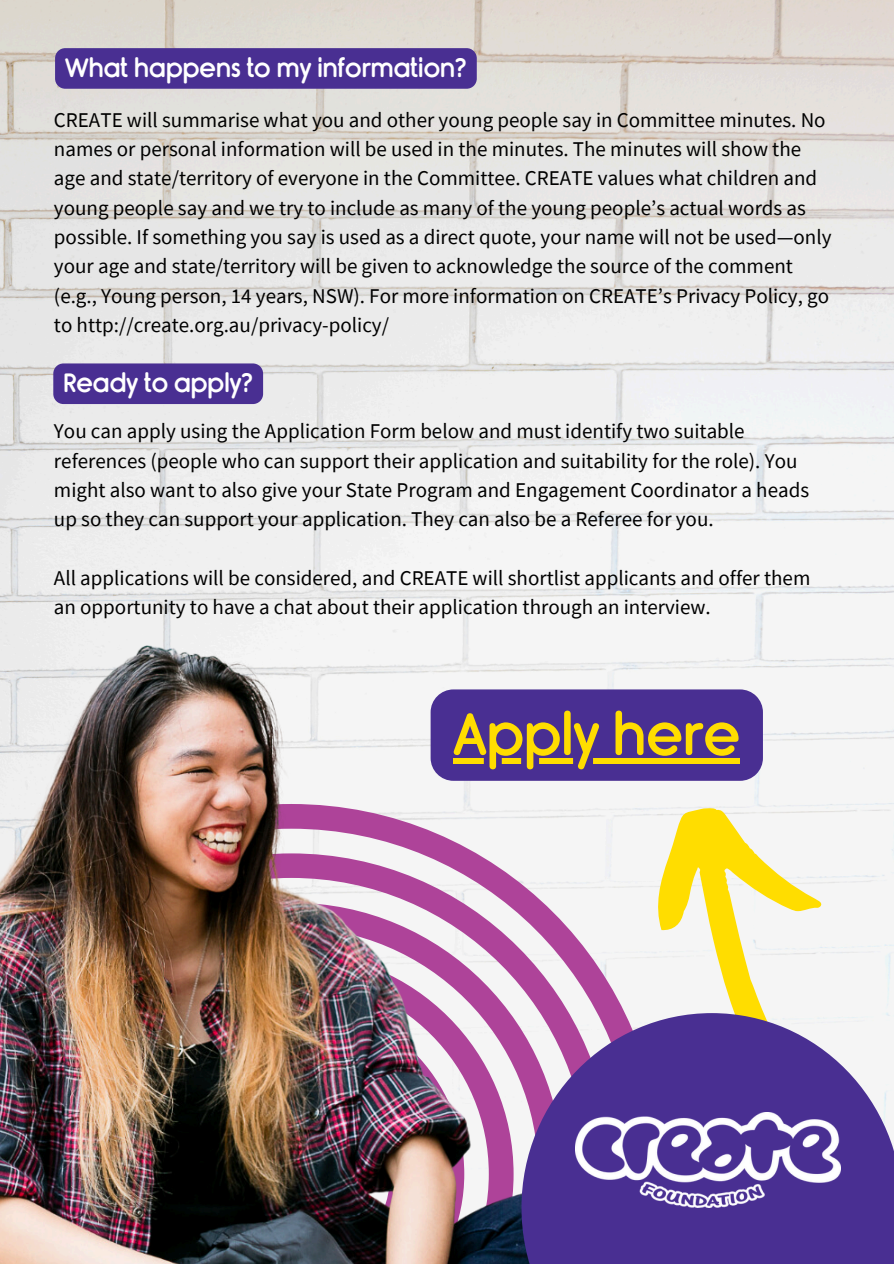
<style>
.page{position:relative;width:894px;height:1264px;background:#fff}
.page>*{position:absolute;margin:0;border:0;box-sizing:border-box;transform-origin:0 0}
.t1{font:56.7px "Rimouski Sb";color:#fd0}
.t2{font:25.5px "Rimouski Sb";color:#fff}
.t3{font:21px/29.2px "Source Sans Pro";color:#000}
</style>
<div class="page">
<img style="left:0;top:0;width:893px;height:770px">
<div style="left:55px;top:48px;width:421px;height:41px;background:#492f92"></div>
<img style="left:0;top:609px;width:610px;height:654px">
<div style="left:53px;top:363px;width:210px;height:41px;background:#492f92"></div>
<div style="left:430px;top:689px;width:332px;height:91px;background:#492f92"></div>
<svg style="left:453px;top:758px;width:287px;height:5px"></svg>
<svg style="left:595px;top:770px;width:298px;height:243px;fill:#f5f5f5"></svg>
<svg style="left:521px;top:1013px;width:372px;height:250px;background:#694fa1"></svg>
<img style="left:575px;top:1112px;width:264px;height:95px">
<h2 class="t2" style="left:65px;top:53px;width:402px">What happens to my information?</h2>
<p class="t3" style="left:54px;top:105px;width:778px">CREATE will summarise what you and other young people say in Committee minutes. No names or personal information will be used in the minutes. The minutes will show the age and state/territory of everyone in the Committee. CREATE values what children and young people say and we try to include as many of the young people’s actual words as possible. If something you say is used as a direct quote, your name will not be used—only your age and state/territory will be given to acknowledge the source of the comment (e.g., Young person, 14 years, NSW). For more information on CREATE’s Privacy Policy, go to http://create.org.au/privacy-policy/</p>
<p class="t2" style="left:63px;top:368px;width:191px">Ready to apply?</p>
<p class="t3" style="left:54px;top:416px;width:756px">You can apply using the Application Form below and must identify two suitable references (people who can support their application and suitability for the role). You might also want to also give your State Program and Engagement Coordinator a heads up so they can support your application. They can also be a Referee for you.</p>
<h1 class="t3" style="left:54px;top:562px;width:757px">All applications will be considered, and CREATE will shortlist applicants and offer them an opportunity to have a chat about their application through an interview.</h1>
<p class="t1" style="left:453px;top:701px;width:288px">Apply here</p>
</div>
